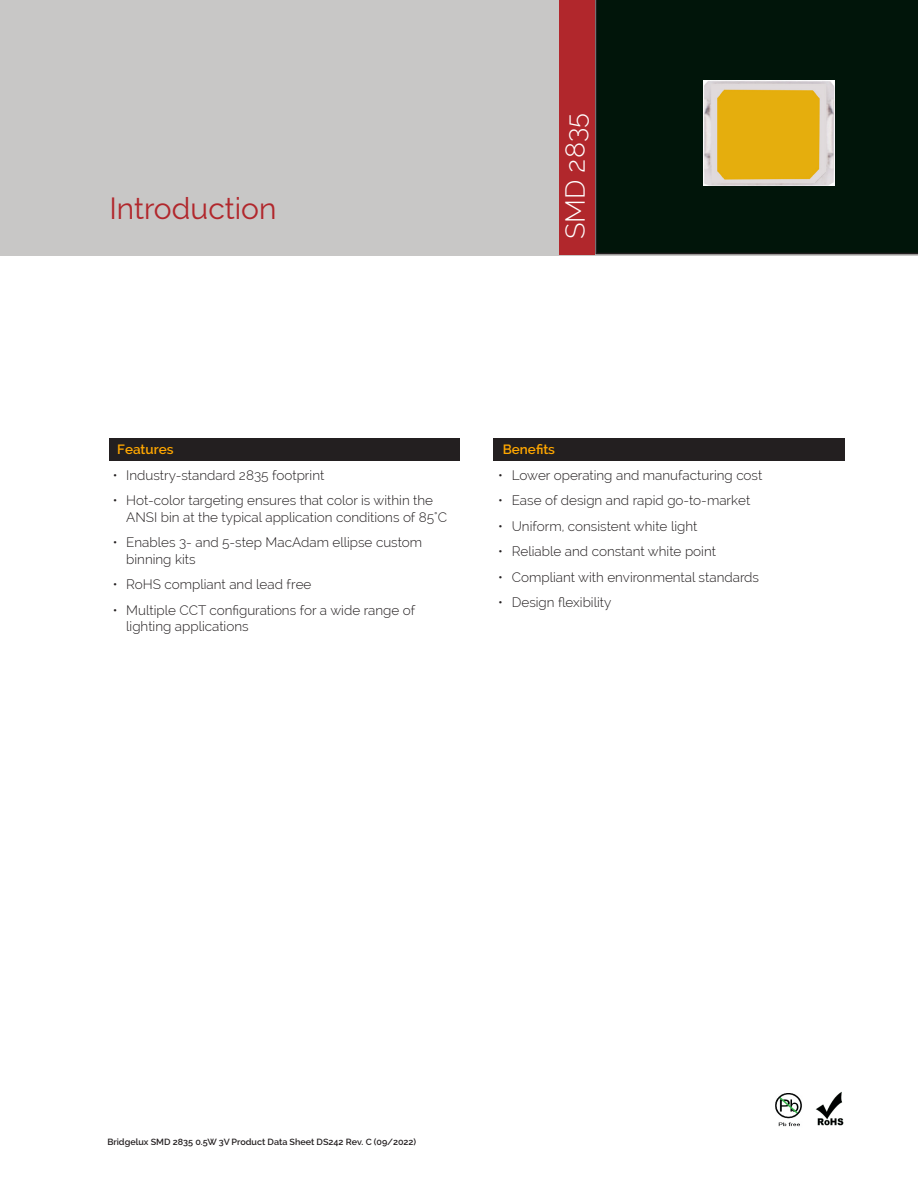
<style>
.page{position:relative;width:918px;height:1188px;background:#fff}
.page>*{position:absolute;margin:0;border:0;box-sizing:border-box;transform-origin:0 0}
.section_header{font:30px "Raleway";color:#b1272c}
.section_header-2{font:300 27px "Raleway";color:#fff}
.main_text_block{font:300 13.5px/16.5px "Raleway";color:#231f20}
.main_text_block-2{font:600 13.5px "Raleway";color:#ffa700}
.t1{font:600 9px "Raleway";color:#231f20}
</style>
<div class="page">
<div style="left:0;top:0;width:918px;height:256px;background:#c8c7c6"></div>
<div style="left:560px;top:0;width:36px;height:254px;background:#b1272c"></div>
<div style="left:110px;top:438px;width:350px;height:23px;background:#231f20"></div>
<div style="left:494px;top:438px;width:351px;height:23px;background:#231f20"></div>
<div style="left:596px;top:0;width:322px;height:254px;background:#01150a"></div>
<img style="left:815px;top:1091px;width:29px;height:35px">
<img style="left:776px;top:1093px;width:26px;height:34px">
<img style="left:703px;top:81px;width:132px;height:104px">
<p class="section_header" style="left:110px;top:191px;width:168px">Introduction</p>
<p class="section_header-2" style="left:560px;top:239px;width:128px;rotate:-90deg">SMD 2835</p>
<p class="main_text_block-2" style="left:117px;top:442px;width:58px">Features</p>
<p class="main_text_block" style="left:113px;top:467px;width:213px">• Industry-standard 2835 footprint</p>
<p class="main_text_block" style="left:126px;top:492px;width:322px;text-indent:-14px">• Hot-color targeting ensures that color is within the<br>ANSI bin at the typical application conditions of 85°C</p>
<p class="main_text_block" style="left:126px;top:534px;width:297px;text-indent:-14px">• Enables 3- and 5-step MacAdam ellipse custom binning kits</p>
<p class="main_text_block" style="left:113px;top:576px;width:200px">• RoHS compliant and lead free</p>
<p class="main_text_block" style="left:126px;top:602px;width:291px;text-indent:-14px">• Multiple CCT configurations for a wide range of lighting applications</p>
<p class="main_text_block-2" style="left:503px;top:442px;width:54px">Benefits</p>
<p class="main_text_block" style="left:498px;top:467px;width:266px">• Lower operating and manufacturing cost</p>
<p class="main_text_block" style="left:498px;top:492px;width:254px">• Ease of design and rapid go-to-market</p>
<p class="main_text_block" style="left:498px;top:518px;width:201px">• Uniform, consistent white light</p>
<p class="main_text_block" style="left:498px;top:543px;width:219px">• Reliable and constant white point</p>
<p class="main_text_block" style="left:498px;top:569px;width:262px">• Compliant with environmental standards</p>
<p class="main_text_block" style="left:498px;top:594px;width:115px">• Design flexibility</p>
<p class="t1" style="left:107px;top:1137px;width:310px">Bridgelux SMD 2835 0.5W 3V Product Data Sheet DS242 Rev. C (09/2022)</p>
</div>
